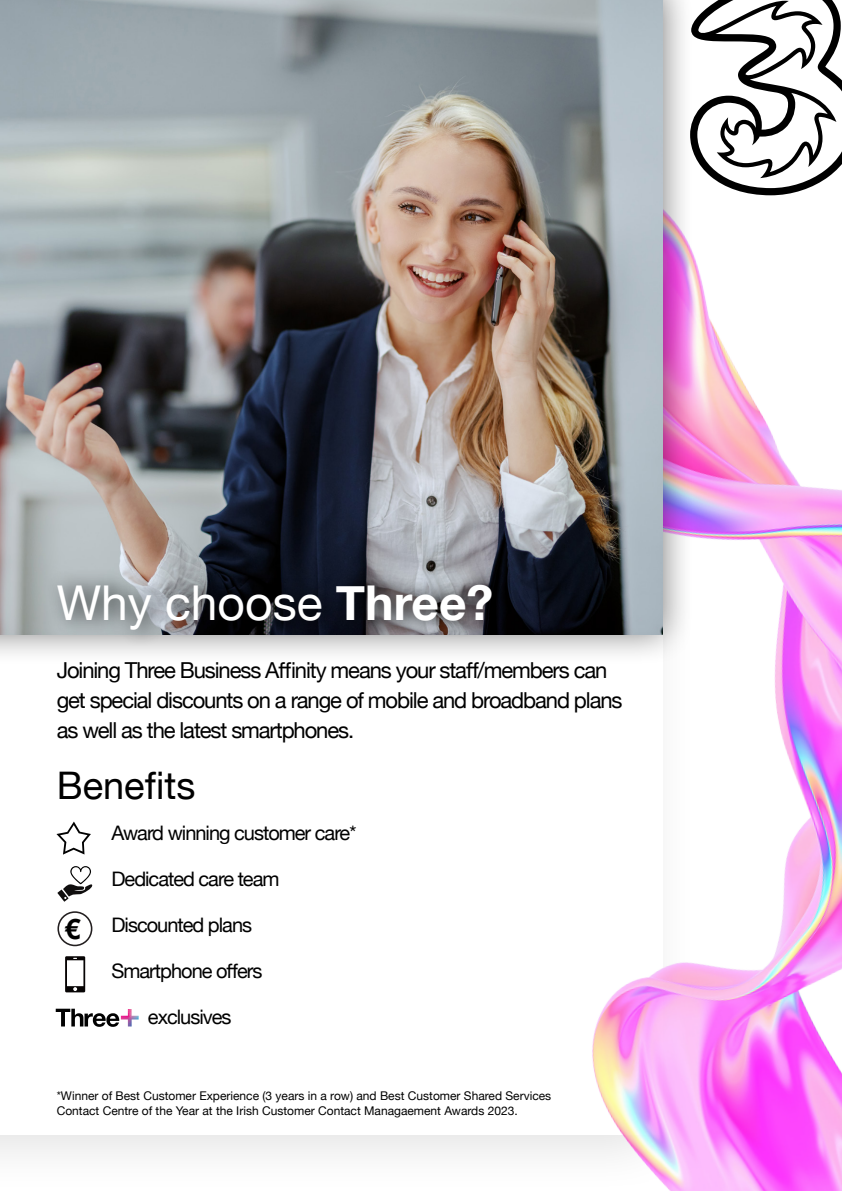
<style>
.page{position:relative;width:842px;height:1191px;background:#fff}
.page>*{position:absolute;margin:0;border:0;box-sizing:border-box;transform-origin:0 0}
.t1{font:48px "Helvetica Neue";color:#fff}
.t2{font:38px "Helvetica Neue";color:#000}
.t3{font:22px/30px "Helvetica Neue";letter-spacing:-.05em;color:#000}
.t4{font:20px "Helvetica Neue";letter-spacing:-.05em;color:#000}
.t5{font:700 19.6px "Helvetica Neue";color:#000}
.t6{font:12px/14.4px "Helvetica Neue";color:#000}
.s1{font-weight:700}
.s2{font-size:28.2px}
</style>
<div class="page">
<img style="left:247px;top:0;width:595px;height:1191px">
<svg style="left:65px;top:956px;width:20px;height:36px"></svg>
<div style="left:57px;top:911px;width:35px;height:35px;border:2px solid #231f20;border-radius:50%"></div>
<svg style="left:56px;top:821px;width:35px;height:33px"></svg>
<svg style="left:57px;top:866px;width:36px;height:35px"></svg>
<div style="left:0;top:0;width:694px;height:666px;background:#000;opacity:.5"></div>
<img style="left:0;top:0;width:662px;height:634px">
<div style="left:46px;top:566px;width:469px;height:82px;background:#000;opacity:.85"></div>
<svg style="left:56px;top:1008px;width:83px;height:18px"></svg>
<h1 class="t1" style="left:57px;top:568px;width:438px">Why choose <span class="s1">Three?</span></h1>
<h3 class="t3" style="left:57px;top:656px;width:567px">Joining Three Business Affinity means your staff/members can get special discounts on a range of mobile and broadband plans as well as the latest smartphones.</h3>
<h2 class="t2" style="left:57px;top:758px;width:140px">Benefits</h2>
<h3 class="t4" style="left:111px;top:818px;width:246px">Award winning customer care*</h3>
<h3 class="t4" style="left:111px;top:864px;width:169px">Dedicated care team</h3>
<h3 class="t4" style="left:111px;top:910px;width:142px">Discounted plans</h3>
<h3 class="t4" style="left:111px;top:956px;width:153px">Smartphone offers</h3>
<h3 class="t4" style="left:148px;top:1002px;width:85px">exclusives</h3>
<h3 class="t5" style="left:70px;top:923px;width:62px">5G <span class="s2">€</span></h3>
<p class="t6" style="left:57px;top:1089px;width:496px">*Winner of Best Customer Experience (3 years in a row) and Best Customer Shared Services<br>Contact Centre of the Year at the Irish Customer Contact Managaement Awards 2023.</p>
</div>
